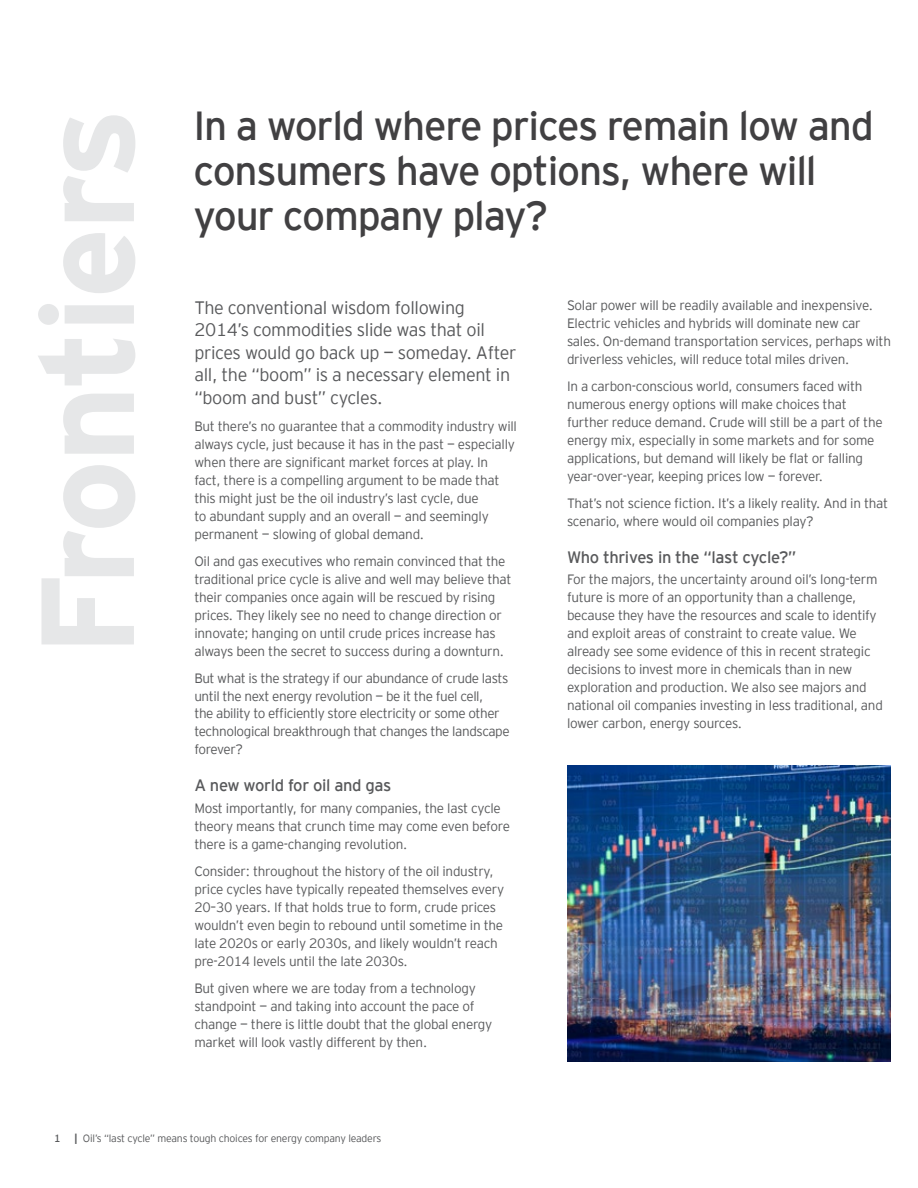
<style>
.page{position:relative;width:918px;height:1188px;background:#fff}
.page>*{position:absolute;margin:0;border:0;box-sizing:border-box;transform-origin:0 0}
.t1{font:700 132px "EY Interstate";letter-spacing:-.02em;color:#e6e7e8}
.t2{font:40.5px/45px "EY Interstate";letter-spacing:-.03em;color:#414042}
.t3{font:300 18px/22.5px "EY Interstate";letter-spacing:-.02em;color:#58595b}
.t4{font:16.5px "EY Interstate";letter-spacing:-.02em;color:#58595b}
.t5{font:300 13.5px/18px "EY Interstate";letter-spacing:-.02em;color:#58595b}
.t6{font:300 10.5px "EY Interstate";letter-spacing:-.02em;color:#58595b}
.t7{font:10.5px "EY Interstate";color:#58595b}
.s1{font-weight:700}
</style>
<div class="page">
<img style="left:567px;top:766px;width:324px;height:296px">
<h1 class="t1" style="left:-8px;top:656px;width:550px;rotate:-90deg">Frontiers</h1>
<h2 class="t2" style="left:194px;top:101px;width:682px">In a world where prices remain low and consumers have options, where will your company play?</h2>
<h3 class="t3" style="left:194px;top:295px;width:324px">The conventional wisdom following 2014’s commodities slide was that oil prices would go back up — someday. After all, the “boom” is a necessary element in “boom and bust” cycles.</h3>
<p class="t5" style="left:194px;top:416px;width:324px">But there’s no guarantee that a commodity industry will always cycle, just because it has in the past — especially when there are significant market forces at play. In fact, there is a compelling argument to be made that this might just be the oil industry’s last cycle, due<br>to abundant supply and an overall — and seemingly permanent — slowing of global demand.</p>
<p class="t5" style="left:194px;top:551px;width:319px">Oil and gas executives who remain convinced that the traditional price cycle is alive and well may believe that their companies once again will be rescued by rising prices. They likely see no need to change direction or innovate; hanging on until crude prices increase has always been the secret to success during a downturn.</p>
<p class="t5" style="left:194px;top:668px;width:317px">But what is the strategy if our abundance of crude lasts until the next energy revolution — be it the fuel cell,<br>the ability to efficiently store electricity or some other technological breakthrough that changes the landscape forever?</p>
<p class="t4" style="left:194px;top:774px;width:199px">A new world for oil and gas</p>
<p class="t5" style="left:194px;top:798px;width:317px">Most importantly, for many companies, the last cycle theory means that crunch time may come even before there is a game-changing revolution.</p>
<p class="t5" style="left:194px;top:861px;width:311px">Consider: throughout the history of the oil industry, price cycles have typically repeated themselves every 20–30 years. If that holds true to form, crude prices wouldn’t even begin to rebound until sometime in the late 2020s or early 2030s, and likely wouldn’t reach pre-2014 levels until the late 2030s.</p>
<p class="t5" style="left:194px;top:978px;width:299px">But given where we are today from a technology standpoint — and taking into account the pace of change — there is little doubt that the global energy market will look vastly different by then.</p>
<p class="t5" style="left:567px;top:295px;width:326px">Solar power will be readily available and inexpensive.<br>Electric vehicles and hybrids will dominate new car sales. On-demand transportation services, perhaps with driverless vehicles, will reduce total miles driven.</p>
<p class="t5" style="left:567px;top:376px;width:317px">In a carbon-conscious world, consumers faced with numerous energy options will make choices that further reduce demand. Crude will still be a part of the energy mix, especially in some markets and for some applications, but demand will likely be flat or falling year-over-year, keeping prices low — forever.</p>
<p class="t5" style="left:567px;top:493px;width:323px">That’s not science fiction. It’s a likely reality. And in that scenario, where would oil companies play?</p>
<p class="t4" style="left:567px;top:545px;width:231px">Who thrives in the “last cycle?”</p>
<p class="t5" style="left:567px;top:570px;width:317px">For the majors, the uncertainty around oil’s long-term future is more of an opportunity than a challenge, because they have the resources and scale to identify and exploit areas of constraint to create value. We already see some evidence of this in recent strategic decisions to invest more in chemicals than in new exploration and production. We also see majors and national oil companies investing in less traditional, and lower carbon, energy sources.</p>
<p class="t7" style="left:54px;top:1131px;width:8px">1</p>
<p class="t6" style="left:75px;top:1131px;width:308px"><span class="s1">|</span> Oil’s “last cycle” means tough choices for energy company leaders</p>
</div>
